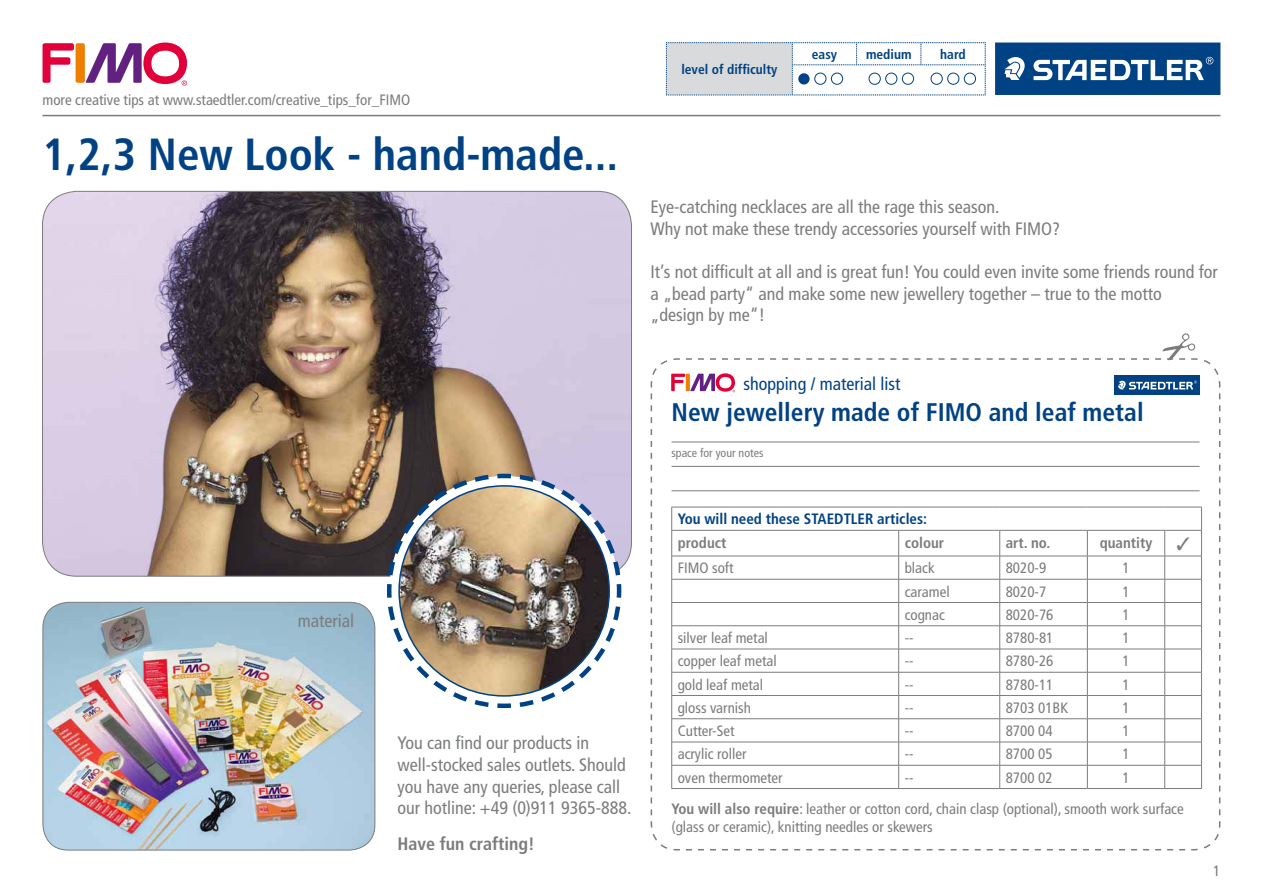
<style>
.page{position:relative;width:1263px;height:893px;background:#fff}
.page>*{position:absolute;margin:0;border:0;box-sizing:border-box;transform-origin:0 0}
.t1{font:700 condensed 45px "Frutiger";color:#004283}
.t2{font:700 condensed 25.5px "Frutiger";color:#004283}
.t3{font:condensed 18px/21.6px "Frutiger";color:#7b7c7e}
.t4{font:condensed 18px "Frutiger";color:#004283}
.t5{font:700 condensed 18px "Frutiger";color:#7b7c7e}
.t6{font:condensed 15px/18px "Frutiger";color:#7b7c7e}
.t7{font:700 condensed 15px "Frutiger";color:#004283}
.t8{font:700 condensed 15px "Frutiger";color:#7b7c7e}
.t9{font:700 condensed 13.5px "Frutiger";color:#004283}
.t10{font:condensed 12px "Frutiger";color:#7b7c7e}
.s1{font-weight:700}
</style>
<div class="page">
<div style="left:995px;top:43px;width:225px;height:52px;background:#004283"></div>
<svg style="left:1004px;top:57px;width:21px;height:23px"></svg>
<svg style="left:1033px;top:57px;width:180px;height:23px"></svg>
<hr style="left:43px;top:115px;width:1177px;height:1px;background:#7b7c7e">
<img style="left:43px;top:191px;width:588px;height:385px">
<svg style="left:385px;top:471px;width:239px;height:238px"></svg>
<img style="left:399px;top:486px;width:210px;height:210px;border-radius:105px">
<svg style="left:666px;top:42px;width:320px;height:54px"></svg>
<div style="left:798px;top:73px;width:11px;height:12px;background:#004283;border-radius:50%"></div>
<div style="left:814px;top:73px;width:12px;height:12px;border:1px solid #004283;border-radius:50%"></div>
<div style="left:831px;top:73px;width:12px;height:12px;border:1px solid #004283;border-radius:50%"></div>
<div style="left:869px;top:73px;width:11px;height:12px;border:1px solid #004283;border-radius:50%"></div>
<div style="left:885px;top:73px;width:12px;height:12px;border:1px solid #004283;border-radius:50%"></div>
<div style="left:902px;top:73px;width:12px;height:12px;border:1px solid #004283;border-radius:50%"></div>
<div style="left:931px;top:73px;width:11px;height:12px;border:1px solid #004283;border-radius:50%"></div>
<div style="left:947px;top:73px;width:12px;height:12px;border:1px solid #004283;border-radius:50%"></div>
<div style="left:964px;top:73px;width:12px;height:12px;border:1px solid #004283;border-radius:50%"></div>
<img style="left:43px;top:602px;width:332px;height:248px">
<div style="left:43px;top:602px;width:332px;height:248px;border:1px solid #7b7c7e;border-radius:26px"></div>
<svg style="left:43px;top:43px;width:31px;height:40px"></svg>
<div style="left:76px;top:43px;width:9px;height:40px;background:#ee7f00;border-radius:2px"></div>
<svg style="left:85px;top:43px;width:102px;height:43px"></svg>
<svg style="left:650px;top:333px;width:570px;height:483px"></svg>
<p class="t6" style="left:43px;top:91px;width:369px">more creative tips at www.staedtler.com/creative_tips_for_FIMO</p>
<h1 class="t1" style="left:43px;top:128px;width:577px">1,2,3 New Look - hand-made...</h1>
<p class="t9" style="left:681px;top:61px;width:98px">level of difficulty</p>
<p class="t9" style="left:812px;top:46px;width:27px">easy</p>
<p class="t9" style="left:866px;top:46px;width:47px">medium</p>
<p class="t9" style="left:940px;top:46px;width:27px">hard</p>
<p class="t3" style="left:651px;top:196px;width:411px">Eye-catching necklaces are all the rage this season.<br>Why not make these trendy accessories yourself with FIMO?</p>
<p class="t3" style="left:651px;top:261px;width:568px">It’s not difficult at all and is great fun! You could even invite some friends round for a „bead party“ and make some new jewellery together – true to the motto „design by me“!</p>
<p class="t4" style="left:743px;top:374px;width:158px">shopping / material list</p>
<h2 class="t2" style="left:671px;top:397px;width:474px">New jewellery made of FIMO and leaf metal</h2>
<p class="t10" style="left:671px;top:446px;width:93px">space for your notes</p>
<p class="t3" style="left:298px;top:610px;width:58px">material</p>
<p class="t3" style="left:398px;top:732px;width:235px">You can find our products in well-stocked sales outlets. Should you have any queries, please call our hotline: +49 (0)911 9365-888.</p>
<p class="t5" style="left:398px;top:833px;width:139px">Have fun crafting!</p>
<p class="t7" style="left:678px;top:510px;width:251px">You will need these STAEDTLER articles:</p>
<p class="t8" style="left:678px;top:533px;width:50px">product</p>
<p class="t8" style="left:905px;top:533px;width:41px">colour</p>
<p class="t8" style="left:1006px;top:533px;width:46px">art. no.</p>
<p class="t8" style="left:1100px;top:533px;width:54px">quantity</p>
<p class="t6" style="left:678px;top:559px;width:57px">FIMO soft</p>
<p class="t6" style="left:905px;top:559px;width:31px">black</p>
<p class="t6" style="left:1006px;top:559px;width:42px">8020-9</p>
<p class="t6" style="left:1122px;top:559px;width:9px">1</p>
<p class="t6" style="left:905px;top:582px;width:46px">caramel</p>
<p class="t6" style="left:1006px;top:582px;width:42px">8020-7</p>
<p class="t6" style="left:1122px;top:582px;width:9px">1</p>
<p class="t6" style="left:905px;top:606px;width:42px">cognac</p>
<p class="t6" style="left:1006px;top:606px;width:49px">8020-76</p>
<p class="t6" style="left:1122px;top:606px;width:9px">1</p>
<p class="t6" style="left:678px;top:629px;width:92px">silver leaf metal</p>
<p class="t6" style="left:905px;top:629px;width:10px">--</p>
<p class="t6" style="left:1006px;top:629px;width:49px">8780-81</p>
<p class="t6" style="left:1122px;top:629px;width:9px">1</p>
<p class="t6" style="left:678px;top:652px;width:101px">copper leaf metal</p>
<p class="t6" style="left:905px;top:652px;width:10px">--</p>
<p class="t6" style="left:1006px;top:652px;width:49px">8780-26</p>
<p class="t6" style="left:1122px;top:652px;width:9px">1</p>
<p class="t6" style="left:678px;top:675px;width:87px">gold leaf metal</p>
<p class="t6" style="left:905px;top:675px;width:10px">--</p>
<p class="t6" style="left:1006px;top:675px;width:49px">8780-11</p>
<p class="t6" style="left:1122px;top:675px;width:9px">1</p>
<p class="t6" style="left:678px;top:699px;width:75px">gloss varnish</p>
<p class="t6" style="left:905px;top:699px;width:10px">--</p>
<p class="t6" style="left:1006px;top:699px;width:64px">8703 01BK</p>
<p class="t6" style="left:1122px;top:699px;width:9px">1</p>
<p class="t6" style="left:678px;top:722px;width:58px">Cutter-Set</p>
<p class="t6" style="left:905px;top:722px;width:10px">--</p>
<p class="t6" style="left:1006px;top:722px;width:48px">8700 04</p>
<p class="t6" style="left:1122px;top:722px;width:9px">1</p>
<p class="t6" style="left:678px;top:745px;width:70px">acrylic roller</p>
<p class="t6" style="left:905px;top:745px;width:10px">--</p>
<p class="t6" style="left:1006px;top:745px;width:48px">8700 05</p>
<p class="t6" style="left:1122px;top:745px;width:9px">1</p>
<p class="t6" style="left:678px;top:768px;width:106px">oven thermometer</p>
<p class="t6" style="left:905px;top:768px;width:10px">--</p>
<p class="t6" style="left:1006px;top:768px;width:48px">8700 02</p>
<p class="t6" style="left:1122px;top:768px;width:9px">1</p>
<p class="t6" style="left:671px;top:800px;width:514px"><span class="s1">You will also require</span>: leather or cotton cord, chain clasp (optional), smooth work surface (glass or ceramic), knitting needles or skewers</p>
<p class="t6" style="left:1213px;top:862px;width:9px">1</p>
</div>
